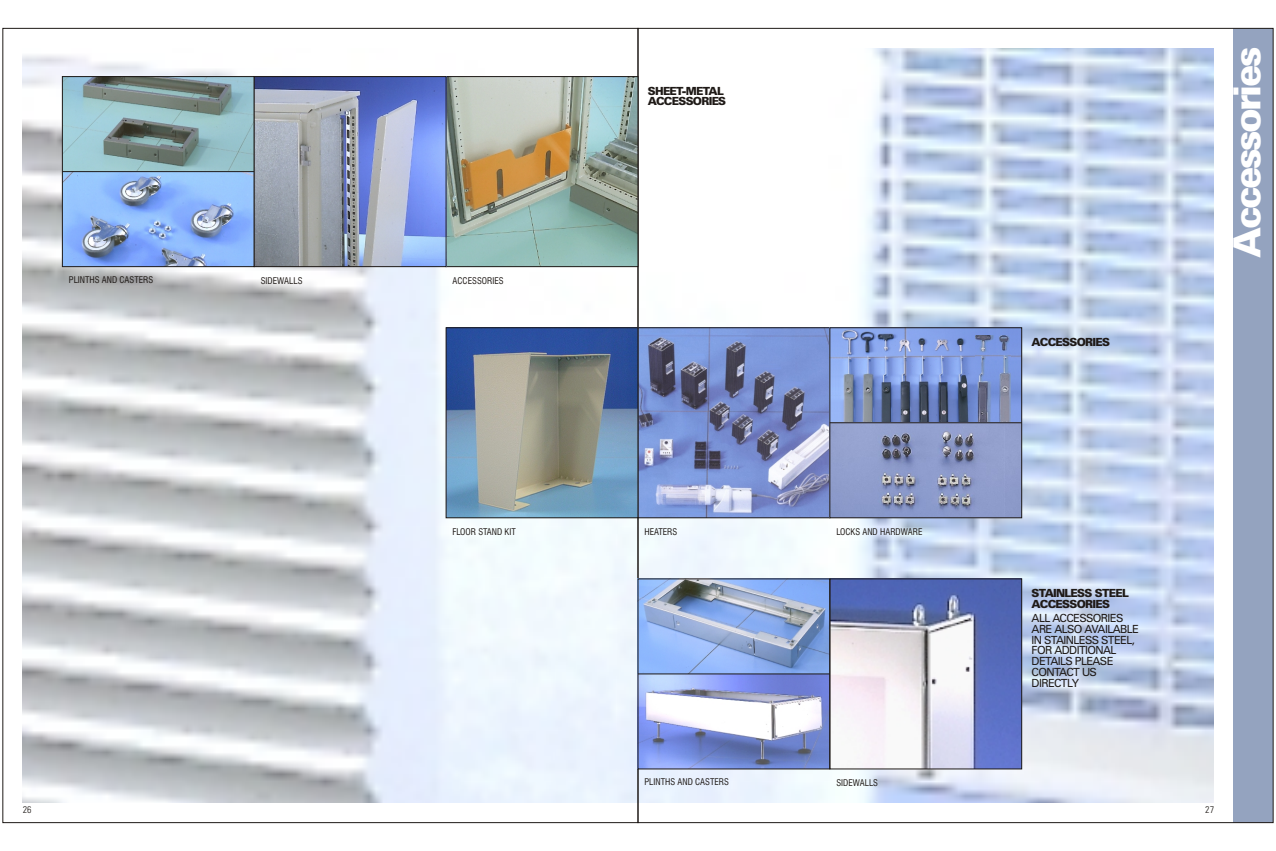
<style>
.page{position:relative;width:1276px;height:851px;background:#fff}
.page>*{position:absolute;margin:0;border:0;box-sizing:border-box;transform-origin:0 0}
.t1{font:900 37.5px "Zurich BT";letter-spacing:-.065em;color:#fff}
.t2{font:11.2px/10.8px "Zurich BT";letter-spacing:-.055em;color:#1f1a17}
.t3{font:900 11.2px/10.8px "Zurich BT";letter-spacing:-.065em;color:#1f1a17}
.t4{font:300 condensed 9.6px "Zurich BT";color:#1f1a17}
.t5{font:condensed 9px "Swiss 721 BT";color:#1f1a17}
</style>
<div class="page">
<img style="left:23px;top:48px;width:1190px;height:754px">
<div style="left:1233px;top:28px;width:40px;height:794px;background:#94a3bf"></div>
<img style="left:64px;top:78px;width:572px;height:187px">
<div style="left:62px;top:76px;width:192px;height:191px;border:1px solid #1f1a17"></div>
<hr style="left:62px;top:171px;width:192px;height:1px;background:#1f1a17">
<div style="left:446px;top:76px;width:192px;height:191px;border:1px solid #1f1a17"></div>
<div style="left:254px;top:76px;width:192px;height:191px;border:1px solid #1f1a17"></div>
<img style="left:448px;top:329px;width:572px;height:187px">
<div style="left:638px;top:327px;width:192px;height:191px;border:1px solid #1f1a17"></div>
<img style="left:975px;top:336px;width:36px;height:116px">
<div style="left:829px;top:327px;width:193px;height:191px;border:1px solid #1f1a17"></div>
<hr style="left:830px;top:422px;width:191px;height:1px;background:#1f1a17">
<img style="left:640px;top:580px;width:380px;height:187px">
<hr style="left:638px;top:673px;width:192px;height:1px;background:#1f1a17">
<div style="left:829px;top:578px;width:193px;height:191px;border:1px solid #1f1a17"></div>
<div style="left:446px;top:327px;width:192px;height:191px;border:1px solid #1f1a17"></div>
<p class="t5" style="left:69px;top:274px;width:86px">PLINTHS AND CASTERS</p>
<p class="t5" style="left:261px;top:275px;width:43px">SIDEWALLS</p>
<p class="t5" style="left:452px;top:275px;width:53px">ACCESSORIES</p>
<p class="t3" style="left:648px;top:85px;width:80px">SHEET-METAL<br>ACCESSORIES</p>
<p class="t3" style="left:1031px;top:336px;width:80px">ACCESSORIES</p>
<h1 class="t1" style="left:1225px;top:258px;width:212px;rotate:-90deg">Accessories</h1>
<p class="t5" style="left:452px;top:526px;width:65px">FLOOR STAND KIT</p>
<p class="t5" style="left:644px;top:526px;width:34px">HEATERS</p>
<p class="t5" style="left:836px;top:526px;width:88px">LOCKS AND HARDWARE</p>
<p class="t5" style="left:644px;top:776px;width:86px">PLINTHS AND CASTERS</p>
<p class="t5" style="left:836px;top:777px;width:43px">SIDEWALLS</p>
<p class="t3" style="left:1031px;top:587px;width:99px">STAINLESS STEEL<br>ACCESSORIES</p>
<p class="t2" style="left:1031px;top:612px;width:109px">ALL ACCESSORIES<br>ARE ALSO AVAILABLE<br>IN STAINLESS STEEL,<br>FOR ADDITIONAL<br>DETAILS PLEASE<br>CONTACT US<br>DIRECTLY</p>
<p class="t4" style="left:23px;top:803px;width:10px">26</p>
<p class="t4" style="left:1205px;top:804px;width:10px">27</p>
</div>
